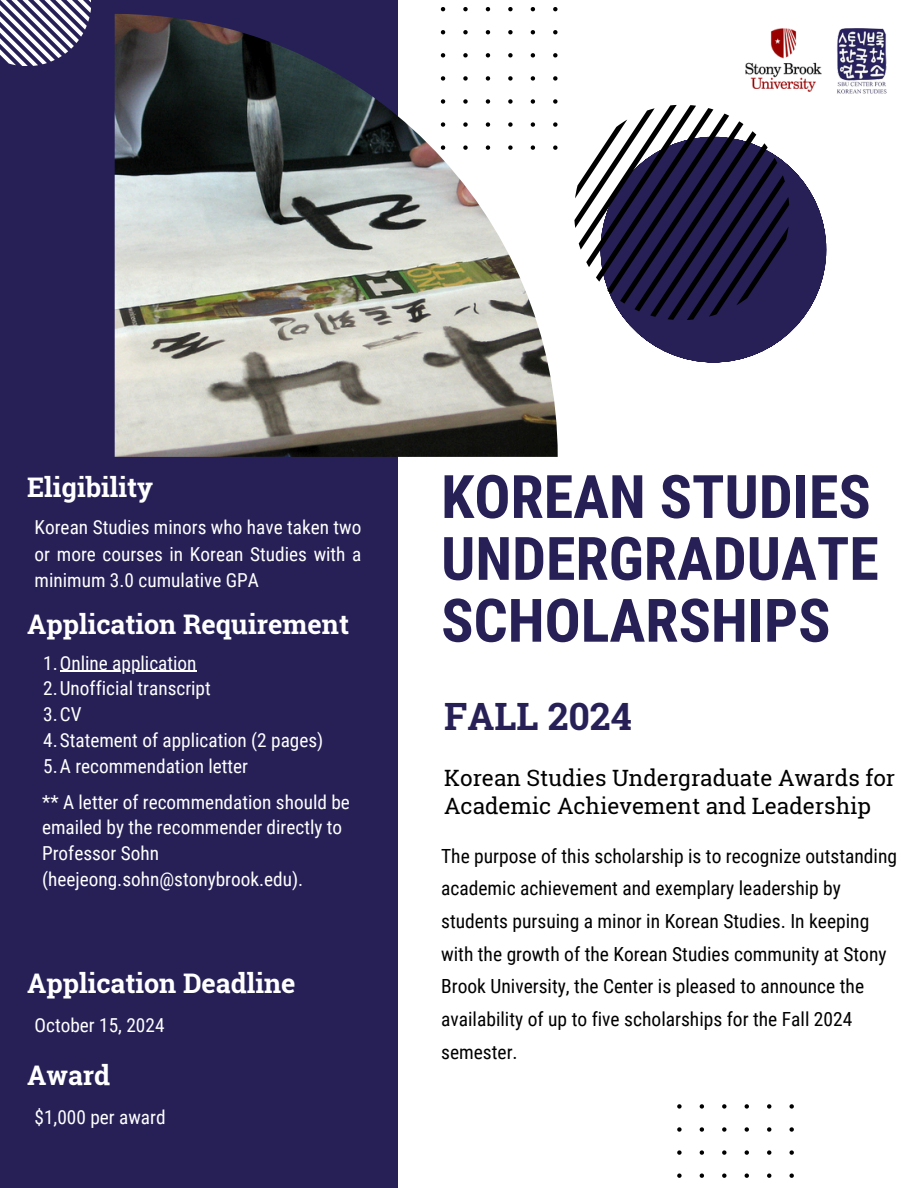
<style>
.page{position:relative;width:918px;height:1188px;background:#fff}
.page>*{position:absolute;margin:0;border:0;box-sizing:border-box;transform-origin:0 0}
.t1{font:700 60px/61.8px "Roboto Condensed";color:#262057}
.t2{font:700 37.65px "Roboto Slab";color:#262057}
.t3{font:700 27px "Roboto Slab";color:#fff}
.t4{font:22.5px "Roboto Slab";color:#000}
.t5{font:19.5px/32.7px "Roboto Condensed";color:#000}
.t6{font:19.2px/26.4px "Roboto Condensed";color:#fff;text-align:justify}
</style>
<div class="page">
<div style="left:0;top:0;width:397px;height:1188px;background:#262057"></div>
<svg style="left:625px;top:166px;width:201px;height:196px;fill:#262057"></svg>
<svg style="left:574px;top:105px;width:215px;height:215px;fill:#262057"></svg>
<img style="left:115px;top:14px;width:443px;height:443px">
<svg style="left:441px;top:7px;width:117px;height:143px"></svg>
<svg style="left:677px;top:1104px;width:117px;height:74px"></svg>
<svg style="left:0;top:0;width:91px;height:66px"></svg>
<hr style="left:60px;top:671px;width:137px;height:1px;background:#fff">
<img style="left:745px;top:29px;width:77px;height:63px">
<img style="left:837px;top:29px;width:50px;height:65px">
<p class="t3" style="left:27px;top:469px;width:128px">Eligibility</p>
<h3 class="t1" style="left:441px;top:467px;width:439px">KOREAN STUDIES<br>UNDERGRADUATE<br>SCHOLARSHIPS</h3>
<p class="t6" style="left:35px;top:514px;width:328px">Korean Studies minors who have taken two or more courses in Korean Studies with a minimum 3.0 cumulative GPA</p>
<h3 class="t3" style="left:27px;top:605px;width:324px">Application Requirement</h3>
<p class="t6" style="left:43px;top:650px;width:155px">1.Online application</p>
<h3 class="t6" style="left:43px;top:676px;width:169px">2.Unofficial transcript</h3>
<p class="t6" style="left:43px;top:701px;width:40px">3.CV</p>
<p class="t6" style="left:43px;top:727px;width:282px">4.Statement of application (2 pages)</p>
<p class="t6" style="left:43px;top:753px;width:206px">5.A recommendation letter</p>
<p class="t2" style="left:444px;top:690px;width:189px">FALL 2024</p>
<p class="t4" style="left:444px;top:762px;width:453px">Korean Studies Undergraduate Awards for</p>
<p class="t6" style="left:42px;top:789px;width:309px">** A letter of recommendation should be</p>
<p class="t4" style="left:444px;top:790px;width:429px">Academic Achievement and Leadership</p>
<p class="t6" style="left:42px;top:815px;width:302px;line-height:25.8px;text-align:left">emailed by the recommender directly to<br>Professor Sohn (heejeong.sohn@stonybrook.edu).</p>
<h3 class="t5" style="left:441px;top:840px;width:457px">The purpose of this scholarship is to recognize outstanding academic achievement and exemplary leadership by students pursuing a minor in Korean Studies. In keeping with the growth of the Korean Studies community at Stony Brook University, the Center is pleased to announce the availability of up to five scholarships for the Fall 2024 semester.</h3>
<p class="t3" style="left:27px;top:965px;width:270px">Application Deadline</p>
<p class="t6" style="left:35px;top:1013px;width:131px">October 15, 2024</p>
<p class="t3" style="left:27px;top:1057px;width:85px">Award</p>
<p class="t6" style="left:35px;top:1105px;width:132px">$1,000 per award</p>
</div>
